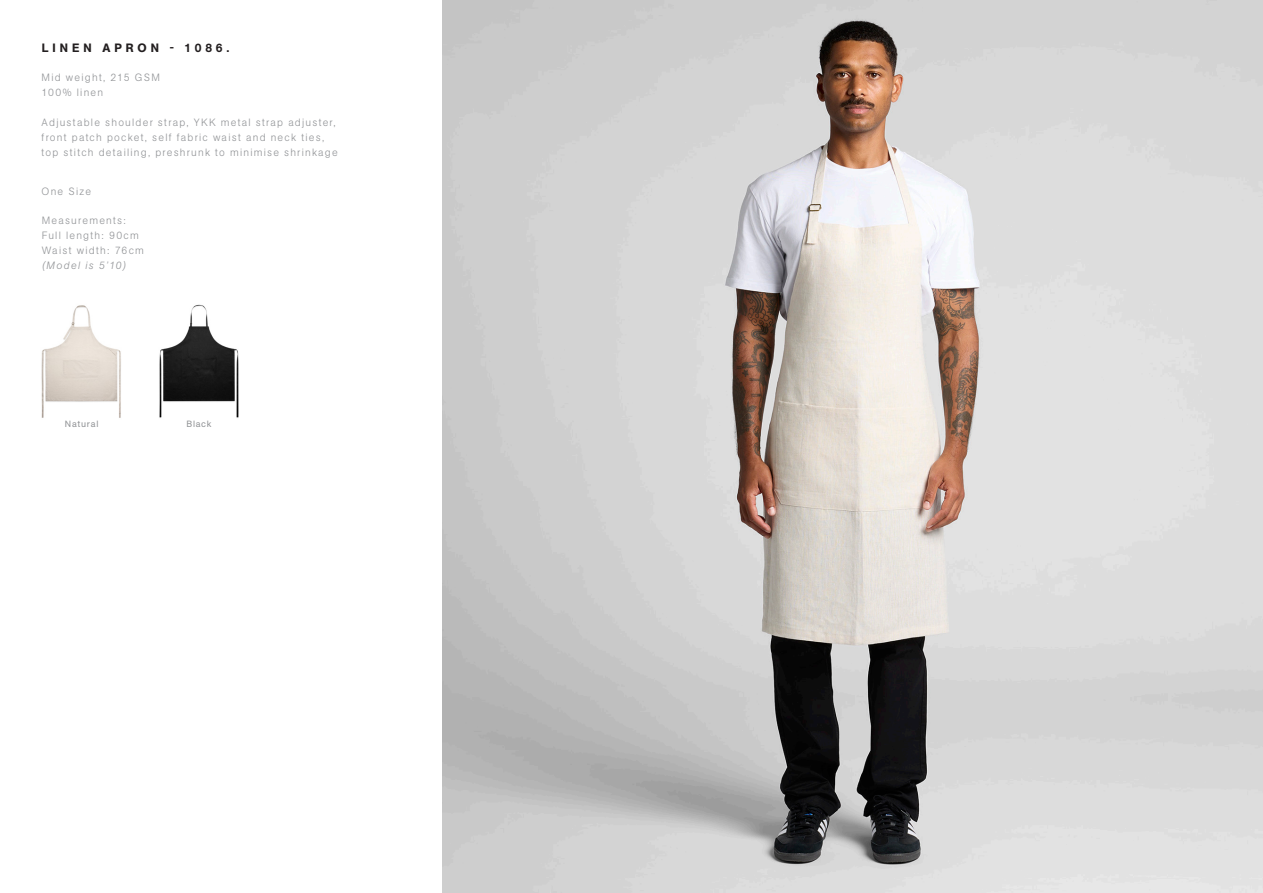
<style>
.page{position:relative;width:1263px;height:893px;background:#fff}
.page>*{position:absolute;margin:0;border:0;box-sizing:border-box;transform-origin:0 0}
.t1{font:500 12px "AG Book Pro";letter-spacing:.33em;color:#231f20}
.MEASUREMENTS{font:300 10.5px/15px "AG Book Pro";letter-spacing:.115em;color:#939598}
.MEASUREMENTS-2{font:italic 300 10.5px "AG Book Pro";letter-spacing:.125em;color:#939598}
.COLOUR_NAME{font:9px "AG Book Pro";letter-spacing:.075em;color:#939598}
</style>
<div class="page">
<img style="left:41px;top:305px;width:80px;height:113px">
<img style="left:159px;top:304px;width:80px;height:114px">
<img style="left:442px;top:0;width:821px;height:893px">
<p class="t1" style="left:42px;top:40px;width:189px">LINEN APRON - 1086.</p>
<p class="MEASUREMENTS" style="left:42px;top:69px;width:120px">Mid weight, 215 GSM</p>
<p class="MEASUREMENTS" style="left:42px;top:84px;width:63px">100% linen</p>
<p class="MEASUREMENTS" style="left:42px;top:114px;width:298px">Adjustable shoulder strap, YKK metal strap adjuster, front patch pocket, self fabric waist and neck ties, top stitch detailing, preshrunk to minimise shrinkage</p>
<p class="MEASUREMENTS" style="left:42px;top:184px;width:51px">One Size</p>
<p class="MEASUREMENTS" style="left:42px;top:213px;width:86px">Measurements:</p>
<p class="MEASUREMENTS" style="left:42px;top:228px;width:99px">Full length: 90cm</p>
<p class="MEASUREMENTS" style="left:42px;top:243px;width:104px">Waist width: 76cm</p>
<p class="MEASUREMENTS-2" style="left:42px;top:259px;width:86px">(Model is 5’10)</p>
<p class="COLOUR_NAME" style="left:65px;top:418px;width:35px">Natural</p>
<p class="COLOUR_NAME" style="left:186px;top:418px;width:27px">Black</p>
</div>
